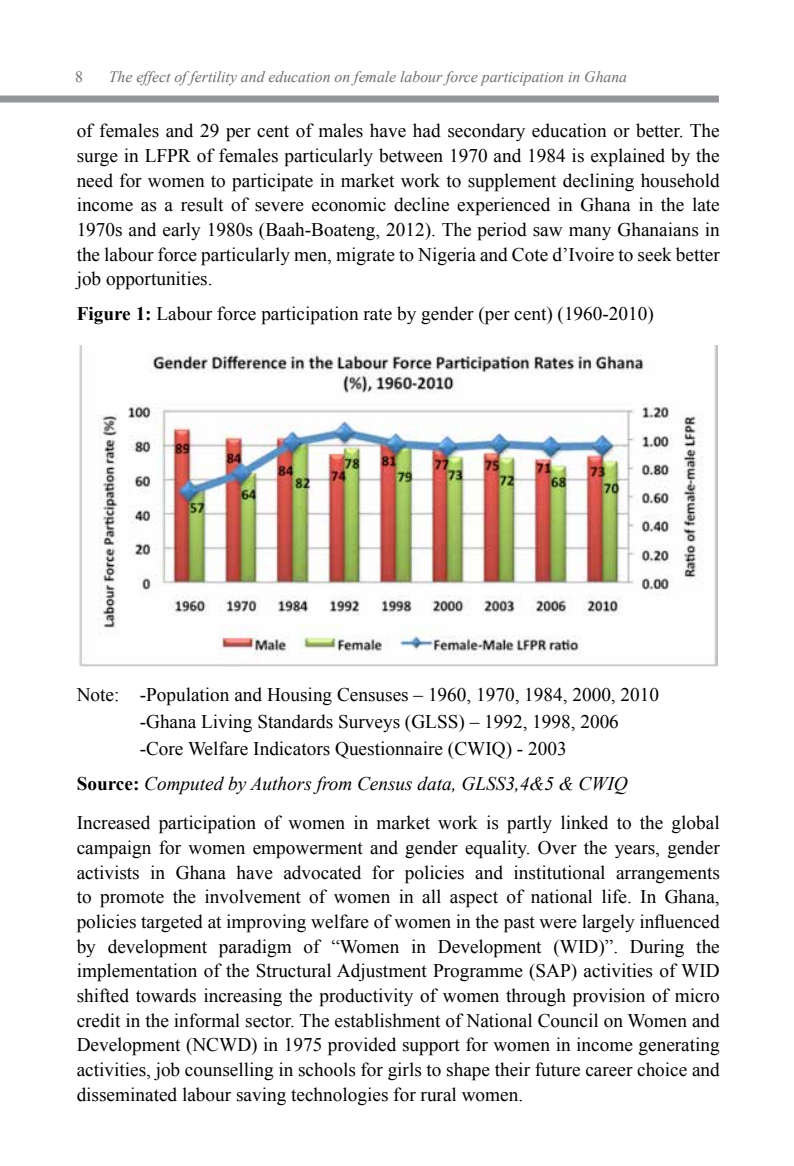
<style>
.page{position:relative;width:794px;height:1166px;background:#fff}
.page>*{position:absolute;margin:0;border:0;box-sizing:border-box;transform-origin:0 0}
.t1{font:19.25px/24.7px "Times New Roman";color:#000;text-align:justify}
.t2{font:italic 15.75px "Times New Roman";color:#6d6e71}
.t3{font:15.75px "Times New Roman";color:#6d6e71}
.s1{font-weight:700}
.s2{font-style:italic}
</style>
<div class="page">
<div style="left:0;top:95px;width:794px;height:7px;background:#939598"></div>
<svg style="left:719px;top:95px;width:75px;height:7px"></svg>
<img style="left:79px;top:345px;width:639px;height:321px">
<p class="t3" style="left:75px;top:66px;width:9px">8</p>
<p class="t2" style="left:109px;top:71px;width:520px">The effect of fertility and education on female labour force participation in Ghana</p>
<p class="t1" style="left:77px;top:120px;width:645px">of females and 29 per cent of males have had secondary education or better. The surge in lfPr of females particularly between 1970 and 1984 is explained by the need for women to participate in market work to supplement declining household income as a result of severe economic decline experienced in Ghana in the late 1970s and early 1980s (Baah-Boateng, 2012). The period saw many Ghanaians in the labour force particularly men, migrate to nigeria and cote d’ivoire to seek better job opportunities.</p>
<p class="t1" style="left:77px;top:303px;width:578px"><span class="s1">Figure 1:</span> labour force participation rate by gender (per cent) (1960-2010)</p>
<p class="t1" style="left:140px;top:682px;width:521px;line-height:27.1px;text-align:left;text-indent:-63px">note: -Population and housing censuses – 1960, 1970, 1984, 2000, 2010 -Ghana living standards surveys (Glss) – 1992, 1998, 2006 -core Welfare indicators Questionnaire (cWiQ) - 2003</p>
<p class="t1" style="left:77px;top:765px;width:644px;line-height:39.6px"><span class="s1">Source:</span> <span class="s2">Computed by Authors from Census data, GLSS3,4&amp;5 &amp; CWIQ<br></span>increased participation of women in market work is partly linked to the global</p>
<p class="t1" style="left:77px;top:837px;width:645px">campaign for women empowerment and gender equality. over the years, gender activists in Ghana have advocated for policies and institutional arrangements to promote the involvement of women in all aspect of national life. in Ghana, policies targeted at improving welfare of women in the past were largely influenced by development paradigm of “Women in Development (WiD)”. During the implementation of the structural adjustment Programme (saP) activities of WiD shifted towards increasing the productivity of women through provision of micro credit in the informal sector. The establishment of national council on Women and Development (ncWD) in 1975 provided support for women in income generating activities, job counselling in schools for girls to shape their future career choice and disseminated labour saving technologies for rural women.</p>
</div>
